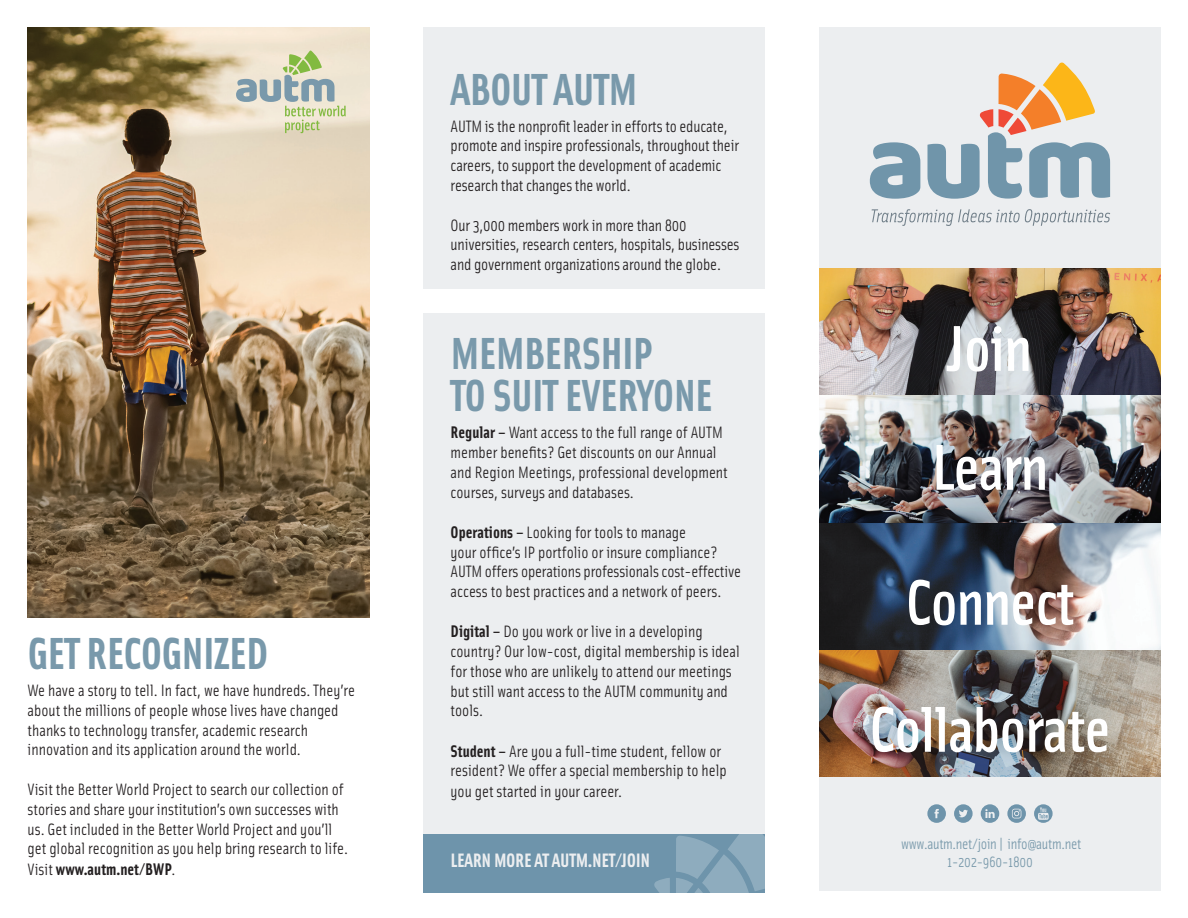
<style>
.page{position:relative;width:1188px;height:918px;background:#fff}
.page>*{position:absolute;margin:0;border:0;box-sizing:border-box;transform-origin:0 0}
.t1{font:500 64.95px "Solex OT";letter-spacing:-.02em;color:#fff}
.Heads{font:700 45px/42px "Solex OT";letter-spacing:-.02em;color:#7999ab}
.Heads-2{font:700 19.5px "Solex OT";letter-spacing:-.02em;color:#eceef0}
.Body{font:700 16.8px "Solex OT";color:#231f20}
.Body-2{font:16.5px/19.8px "Solex OT";color:#231f20}
.t2{font:15px "Solex OT";letter-spacing:-.02em;color:#7999ab}
.s1{font-weight:400;font-size:16.5px}
.s2{font-weight:700;font-size:16.8px}
</style>
<div class="page">
<div style="left:819px;top:27px;width:342px;height:864px;background:#eceef0"></div>
<img style="left:819px;top:523px;width:342px;height:127px">
<div style="left:423px;top:27px;width:342px;height:861px;background:#eceef0"></div>
<img style="left:28px;top:27px;width:342px;height:591px">
<svg style="left:870px;top:63px;width:240px;height:136px"></svg>
<svg style="left:871px;top:209px;width:239px;height:17px"></svg>
<svg style="left:236px;top:51px;width:110px;height:82px"></svg>
<div style="left:412px;top:289px;width:363px;height:23px;background:#fff"></div>
<svg style="left:927px;top:804px;width:19px;height:19px"></svg>
<svg style="left:954px;top:804px;width:18px;height:19px"></svg>
<svg style="left:981px;top:804px;width:18px;height:19px"></svg>
<svg style="left:1034px;top:804px;width:18px;height:19px"></svg>
<svg style="left:1038px;top:807px;width:10px;height:13px"></svg>
<svg style="left:1007px;top:804px;width:19px;height:19px"></svg>
<svg style="left:1012px;top:809px;width:9px;height:9px"></svg>
<img style="left:819px;top:269px;width:342px;height:127px">
<img style="left:819px;top:396px;width:342px;height:127px">
<img style="left:819px;top:650px;width:342px;height:127px">
<div style="left:423px;top:834px;width:342px;height:58px;background:#6e94ab"></div>
<svg style="left:654px;top:834px;width:111px;height:58px"></svg>
<p class="Heads" style="left:28px;top:631px;width:242px">GET RECOGNIZED</p>
<p class="Body-2" style="left:28px;top:680px;width:329px">We have a story to tell. In fact, we have hundreds. They’re about the millions of people whose lives have changed thanks to technology transfer, academic research innovation and its application around the world.</p>
<p class="Body-2" style="left:28px;top:779px;width:322px">Visit the Better World Project to search our collection of stories and share your institution’s own successes with us. Get included in the Better World Project and you’ll get global recognition as you help bring research to life.</p>
<p class="Body" style="left:28px;top:858px;width:149px"><span class="s1">Visit</span> www.autm.net/BWP<span class="s1">.</span></p>
<p class="Heads" style="left:450px;top:66px;width:189px">ABOUT AUTM</p>
<p class="Body-2" style="left:450px;top:115px;width:290px">AUTM is the nonprofit leader in efforts to educate, promote and inspire professionals, throughout their careers, to support the development of academic research that changes the world.</p>
<p class="Body-2" style="left:450px;top:214px;width:290px">Our 3,000 members work in more than 800 universities, research centers, hospitals, businesses and government organizations around the globe.</p>
<p class="Heads" style="left:450px;top:331px;width:264px">MEMBERSHIP<br>TO SUIT EVERYONE</p>
<p class="Body-2" style="left:450px;top:422px;width:279px"><span class="s2">Regular –</span> Want access to the full range of AUTM member benefits? Get discounts on our Annual and Region Meetings, professional development courses, surveys and databases.</p>
<p class="Body-2" style="left:450px;top:522px;width:292px"><span class="s2">Operations –</span> Looking for tools to manage<br>your office’s IP portfolio or insure compliance?<br>AUTM offers operations professionals cost-effective access to best practices and a network of peers.</p>
<p class="Body-2" style="left:450px;top:621px;width:291px"><span class="s2">Digital –</span> Do you work or live in a developing country? Our low-cost, digital membership is ideal for those who are unlikely to attend our meetings but still want access to the AUTM community and tools.</p>
<p class="Body-2" style="left:450px;top:740px;width:278px"><span class="s2">Student –</span> Are you a full-time student, fellow or resident? We offer a special membership to help you get started in your career.</p>
<p class="Heads-2" style="left:450px;top:848px;width:201px">LEARN MORE AT AUTM.NET/JOIN</p>
<p class="t1" style="left:948px;top:306px;width:86px">Join</p>
<p class="t1" style="left:931px;top:425px;width:119px">Learn</p>
<p class="t1" style="left:905px;top:560px;width:171px">Connect</p>
<p class="t1" style="left:869px;top:687px;width:243px">Collaborate</p>
<p class="t2" style="left:901px;top:834px;width:181px">www.autm.net/join | info@autm.net</p>
<p class="t2" style="left:947px;top:852px;width:87px">1-202-960-1800</p>
</div>
